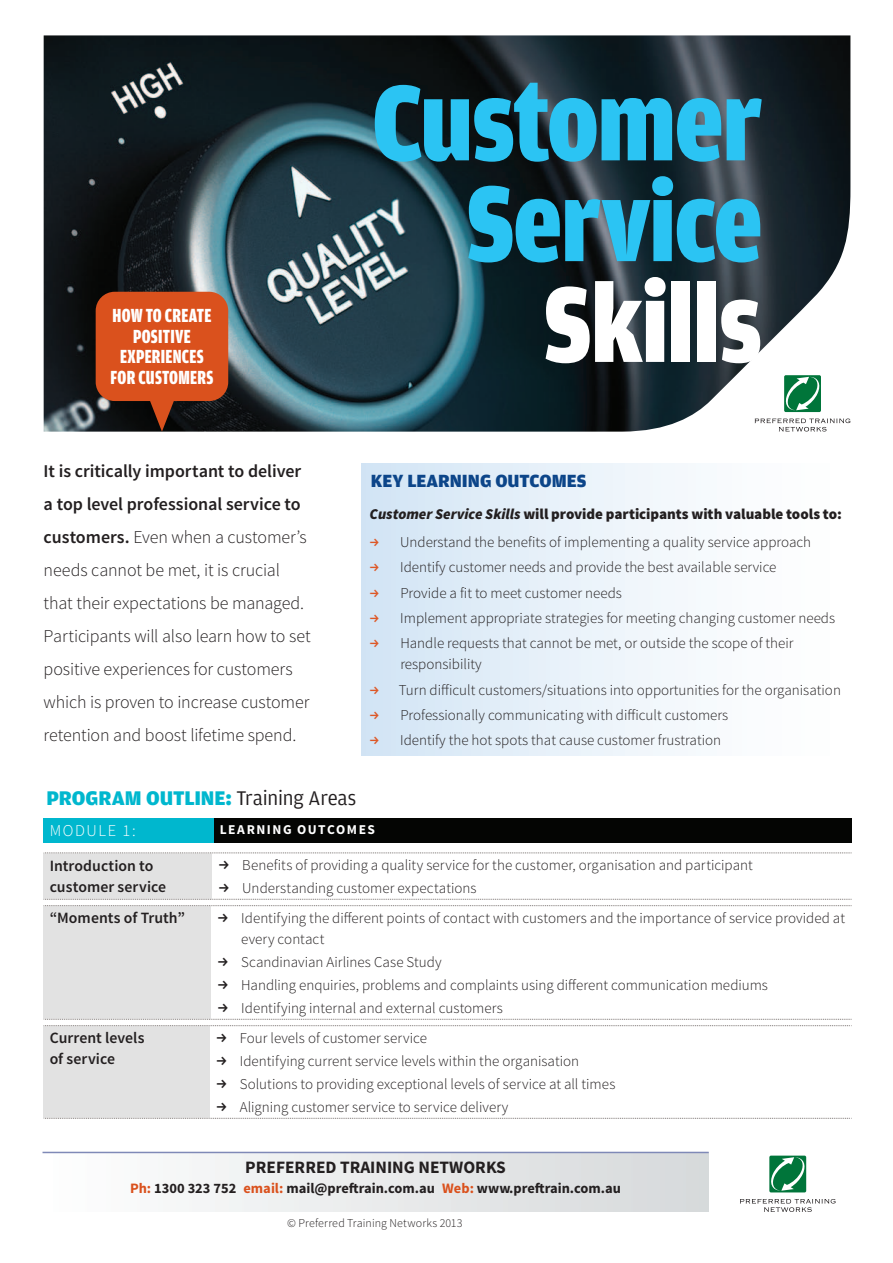
<style>
.page{position:relative;width:893px;height:1263px;background:#fff}
.page>*{position:absolute;margin:0;border:0;box-sizing:border-box;transform-origin:0 0}
.t1{font:900 114px/100.8px "Amplitude Cond";letter-spacing:-.015em;color:#2bc4f3;text-align:right}
.t2{font:900 114px "Amplitude Cond";letter-spacing:-.015em;color:#fff}
.t3{font:900 21px "Amplitude";color:#00b7ce}
.t4{font:900 20.1px/20.5px "Amplitude Comp";letter-spacing:.015em;color:#fff;text-align:center}
.t5{font:900 18.75px "Amplitude";color:#0c4589}
.t6{font:300 18px/33px "Source Sans Pro";letter-spacing:-.005em;color:#231f20}
.t7{font:700 17.4px "Source Sans Pro";color:#231f20}
.t8{font:300 16.5px "Source Sans Pro";letter-spacing:.1em;color:#fff}
.t9{font:600 15.75px/21px "Source Sans Pro";letter-spacing:.005em;color:#231f20}
.t10{font:300 15px/23.1px "Source Sans Pro";color:#231f20}
.t11{font:900 15px "Source Sans Pro";letter-spacing:-.005em;color:#231f20}
.t12{font:700 14.4px "Source Sans Pro";color:#231f20}
.t13{font:13.5px "FF Dingbests";color:#dd5827}
.t14{font:700 13.5px "Source Sans Pro";letter-spacing:.115em;color:#fff}
.t15{font:700 13.5px "Source Sans Pro";letter-spacing:.175em;color:#fff}
.t16{font:300 12px "Source Sans Pro";letter-spacing:.01em;color:#231f20}
.s1{font-weight:600}
.s2{font-style:italic}
.s3{font-weight:400;color:#231f20}
.s4{font-family:"FF Dingbests";font-weight:400}
.s5{color:#da511d}
</style>
<div class="page">
<img style="left:44px;top:35px;width:806px;height:397px">
<div style="left:43px;top:1152px;width:666px;height:59px;background:linear-gradient(to right,#fefefe,#d6d9da)"></div>
<hr style="left:43px;top:1152px;width:666px;height:1px;background:#7f89b7">
<div style="left:769px;top:1155px;width:37px;height:37px;background:#00753a;border-radius:2px"></div>
<svg style="left:769px;top:1157px;width:38px;height:34px"></svg>
<svg style="left:740px;top:1199px;width:96px;height:13px"></svg>
<div style="left:784px;top:375px;width:37px;height:37px;background:#00753a;border-radius:2px"></div>
<svg style="left:783px;top:377px;width:39px;height:33px"></svg>
<svg style="left:755px;top:418px;width:95px;height:14px"></svg>
<div style="left:361px;top:464px;width:489px;height:291px;background:linear-gradient(to right,#d4e5f5,#fff)"></div>
<svg style="left:96px;top:292px;width:132px;height:140px;background:#af441c"></svg>
<div style="left:44px;top:818px;width:170px;height:24px;background:#00b7ce"></div>
<div style="left:214px;top:818px;width:638px;height:24px;background:#040503"></div>
<div style="left:44px;top:853px;width:168px;height:46px;background:#e2e2e2"></div>
<svg style="left:45px;top:853px;width:807px;height:1px"></svg>
<div style="left:44px;top:906px;width:167px;height:113px;background:#e2e2e2"></div>
<svg style="left:44px;top:899px;width:808px;height:7px"></svg>
<div style="left:44px;top:1026px;width:166px;height:92px;background:#e2e2e2"></div>
<svg style="left:44px;top:1019px;width:808px;height:7px"></svg>
<svg style="left:44px;top:1118px;width:808px;height:1px"></svg>
<h3 class="t4" style="left:111px;top:306px;width:104px">HOW TO CREATE<br>POSITIVE<br>EXPERIENCES<br>FOR CUSTOMERS</h3>
<p class="t6" style="left:44px;top:455px;width:269px"><span class="s1">It is critically important to deliver a top level professional service to customers.</span> Even when a customer’s needs cannot be met, it is crucial that their expectations be managed.<br>Participants will also learn how to set positive experiences for customers which is proven to increase customer retention and boost lifetime spend.</p>
<h1 class="t1" style="left:372px;top:77px;width:392px">Customer<br>Service</h1>
<h1 class="t2" style="left:543px;top:269px;width:220px">Skills</h1>
<p class="t5" style="left:371px;top:472px;width:217px">KEY LEARNING OUTCOMES</p>
<p class="t11" style="left:370px;top:504px;width:474px"><span class="s2">Customer Service Skills</span> will provide participants with valuable tools to:</p>
<p class="t13" style="left:369px;top:535px;width:12px">f</p>
<p class="t10" style="left:400px;top:531px;width:412px">Understand the benefits of implementing a quality service approach</p>
<p class="t13" style="left:369px;top:561px;width:12px">f</p>
<p class="t10" style="left:400px;top:556px;width:378px">Identify customer needs and provide the best available service</p>
<p class="t13" style="left:369px;top:586px;width:12px">f</p>
<p class="t10" style="left:400px;top:581px;width:223px">Provide a fit to meet customer needs</p>
<p class="t13" style="left:369px;top:611px;width:12px">f</p>
<p class="t10" style="left:400px;top:606px;width:436px">Implement appropriate strategies for meeting changing customer needs</p>
<p class="t13" style="left:369px;top:636px;width:12px">f</p>
<p class="t10" style="left:400px;top:633px;width:395px;line-height:21px">Handle requests that cannot be met, or outside the scope of their responsibility</p>
<p class="t13" style="left:369px;top:683px;width:12px">f</p>
<p class="t10" style="left:399px;top:678px;width:443px">Turn difficult customers/situations into opportunities for the organisation</p>
<p class="t13" style="left:369px;top:708px;width:12px">f</p>
<p class="t10" style="left:400px;top:703px;width:329px">Professionally communicating with difficult customers</p>
<p class="t13" style="left:369px;top:733px;width:12px">f</p>
<p class="t10" style="left:400px;top:728px;width:322px">Identify the hot spots that cause customer frustration</p>
<h2 class="t3" style="left:46px;top:787px;width:311px">PROGRAM OUTLINE: <span class="s3">Training Areas</span></h2>
<p class="t8" style="left:50px;top:821px;width:87px">modu le 1:</p>
<p class="t14" style="left:220px;top:821px;width:19px">Learning</p>
<p class="t15" style="left:297px;top:821px;width:71px">outcomes</p>
<p class="t9" style="left:50px;top:855px;width:118px">Introduction to customer service</p>
<p class="t10" style="left:218px;top:854px;width:536px"><span class="s4">f</span> Benefits of providing a quality service for the customer, organisation and participant <span class="s4">f</span> Understanding customer expectations</p>
<p class="t9" style="left:50px;top:908px;width:137px">“Moments of Truth”</p>
<p class="t10" style="left:241px;top:907px;width:605px;line-height:21px;text-indent:-24px"><span class="s4">f</span> Identifying the different points of contact with customers and the importance of service provided at every contact</p>
<p class="t10" style="left:217px;top:950px;width:552px"><span class="s4">f</span> Scandinavian Airlines Case Study<br><span class="s4">f</span> Handling enquiries, problems and complaints using different communication mediums <span class="s4">f</span> Identifying internal and external customers</p>
<p class="t9" style="left:50px;top:1028px;width:96px">Current levels of service</p>
<p class="t10" style="left:216px;top:1026px;width:401px"><span class="s4">f</span> Four levels of customer service<br><span class="s4">f</span> Identifying current service levels within the organisation<br><span class="s4">f</span> Solutions to providing exceptional levels of service at all times <span class="s4">f</span> Aligning customer service to service delivery</p>
<p class="t7" style="left:245px;top:1156px;width:262px">PREFERRED TRAINING NETWORKS</p>
<p class="t12" style="left:130px;top:1179px;width:493px"><span class="s5">Ph:</span> 1300 323 752 <span class="s5">email:</span> mail@preftrain.com.au <span class="s5">Web:</span> www.preftrain.com.au</p>
<p class="t16" style="left:287px;top:1216px;width:177px">© Preferred Training Networks 2013</p>
</div>
